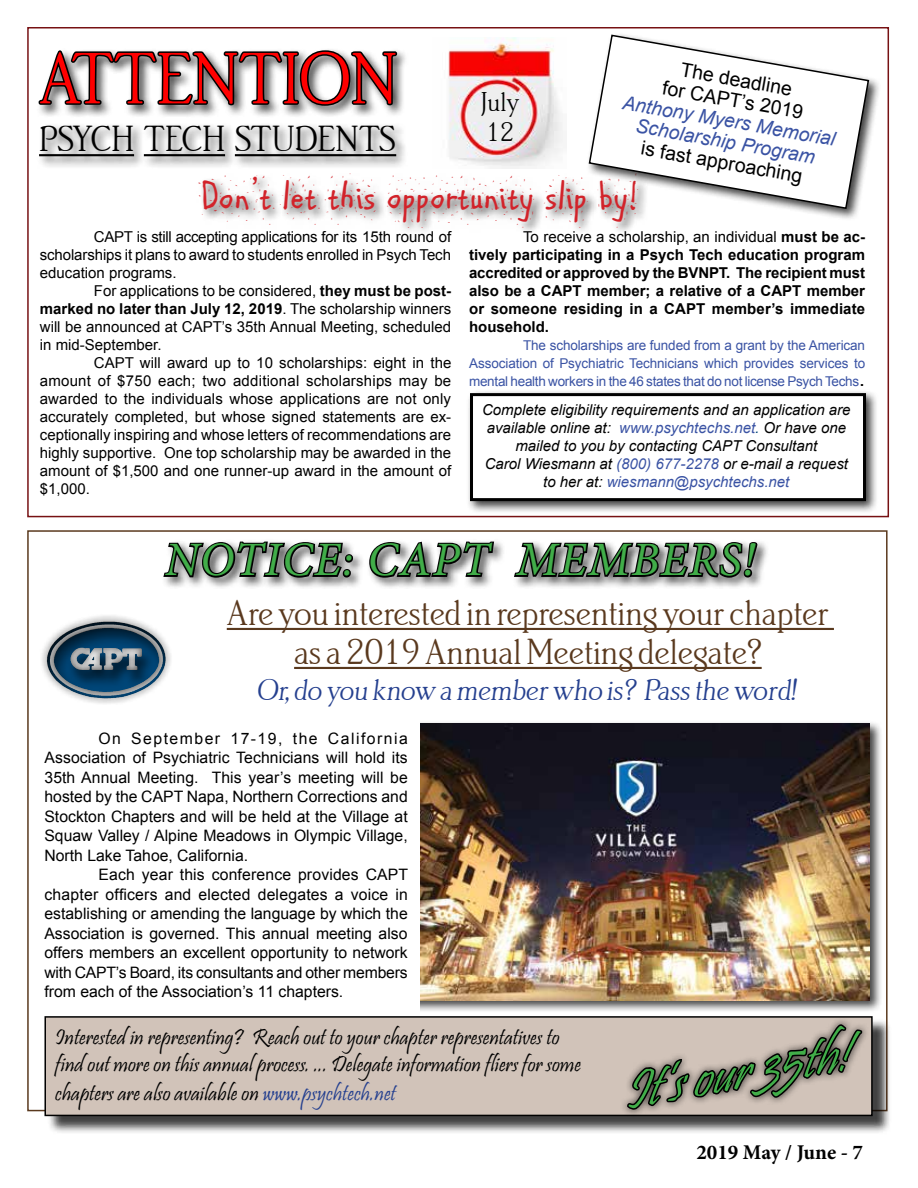
<style>
.page{position:relative;width:918px;height:1188px;background:#fff}
.page>*{position:absolute;margin:0;border:0;box-sizing:border-box;transform-origin:0 0}
.t1{font:72px "Bethany";color:#f00}
.t2{font:italic 54px "Pristina";color:#41ad49}
.t3{font:italic 48px "Minion Pro";letter-spacing:.03em;color:#41ad49}
.t4{font:42px "ARCARTER";letter-spacing:.01em;color:#d2232a;scale:1.04 1}
.t5{font:36px/39px "Bethany";color:#5a391e;text-align:center}
.t6{font:36px "Bethany";color:#000}
.t7{font:30px "Bethany";color:#25408f}
.t8{font:27px/30px "Bethany";color:#000}
.t9{font:22.5px/27.9px "Pristina";color:#000}
.t10{font:700 21px "Minion Pro";color:#000}
.t11{font:19.5px/21px "Arial";color:#000;text-align:center}
.t12{font:italic 19.5px/21px "Arial";color:#3a53a4;text-align:center}
.t13{font:15.75px/19.5px "Arial";color:#000;text-align:justify}
.t14{font:15px/18px "Arial";color:#000;text-align:justify}
.t15{font:700 15px/18px "Arial";letter-spacing:.01em;color:#000;text-align:justify}
.t16{font:italic 15px/18px "Arial";color:#000;text-align:center}
.t17{font:13.5px/18px "Arial";letter-spacing:-.02em;color:#3a53a4;text-align:justify}
.s1{font-weight:700}
.s2{font-weight:400}
.s3{font-size:21px;color:#000}
.s4{color:#3a53a4}
.s5{color:#004678}
.s6{color:#25408f}
</style>
<div class="page">
<div style="left:161px;top:538px;width:609px;height:52px;background:#000;opacity:.75"></div>
<svg style="left:161px;top:539px;width:194px;height:40px"></svg>
<svg style="left:368px;top:539px;width:128px;height:40px"></svg>
<svg style="left:512px;top:540px;width:247px;height:39px;background:#656565"></svg>
<hr style="left:227px;top:628px;width:607px;height:2px;background:#5a391e">
<hr style="left:294px;top:667px;width:468px;height:2px;background:#5a391e">
<div style="left:47px;top:1018px;width:844px;height:117px;background:#000;opacity:.75"></div>
<div style="left:45px;top:1017px;width:827px;height:98px;background:#d1c3b9"></div>
<div style="left:44px;top:1016px;width:829px;height:100px;border:2px solid #000"></div>
<div style="left:620px;top:1017px;width:250px;height:101px;background:#d1c3b9"></div>
<svg style="left:626px;top:1022px;width:238px;height:113px"></svg>
<img style="left:448px;top:37px;width:115px;height:132px">
<div style="left:36px;top:48px;width:373px;height:71px;background:#000;opacity:.75"></div>
<svg style="left:37px;top:49px;width:362px;height:58px"></svg>
<div style="left:36px;top:123px;width:373px;height:46px;background:#000;opacity:.75"></div>
<hr style="left:39px;top:154px;width:95px;height:2px;background:#000">
<hr style="left:144px;top:154px;width:81px;height:2px;background:#000">
<hr style="left:235px;top:154px;width:161px;height:2px;background:#000">
<div style="left:197px;top:171px;width:452px;height:69px;background:#000;opacity:.75"></div>
<div style="left:467px;top:390px;width:412px;height:124px;background:#000;opacity:.75"></div>
<div style="left:472px;top:395px;width:393px;height:105px;background:#fff"></div>
<div style="left:470px;top:393px;width:396px;height:108px;border:3px solid #000"></div>
<div style="left:586px;top:32px;width:296px;height:189px;background:#000;opacity:.75"></div>
<svg style="left:588px;top:34px;width:282px;height:176px"></svg>
<div style="left:420px;top:720px;width:462px;height:293px;background:#000;opacity:.75"></div>
<img style="left:420px;top:724px;width:450px;height:276px">
<div style="left:43px;top:614px;width:126px;height:90px;background:#000;opacity:.75"></div>
<h1 class="t1" style="left:39px;top:39px;width:360px">ATTENTION</h1>
<h3 class="t6" style="left:39px;top:119px;width:359px">PSYCH TECH STUDENTS</h3>
<h3 class="t4" style="left:201px;top:170px;width:423px">DON’T LET THIS OPPORTUNITY SLIP BY!</h3>
<p class="t14" style="left:40px;top:228px;width:413px;text-indent:54px">CAPT is still accepting applications for its 15th round of scholarships it plans to award to students enrolled in Psych Tech education programs.</p>
<p class="t14" style="left:40px;top:282px;width:413px;text-indent:54px">For applications to be considered, <span class="s1">they must be post&shy;marked no later than July 12, 2019</span>. The scholarship winners will be announced at CAPT’s 35th Annual Meeting, scheduled in mid-September.</p>
<p class="t14" style="left:40px;top:354px;width:413px;text-indent:54px">CAPT will award up to 10 scholarships: eight in the amount of $750 each; two additional scholarships may be awarded to the individuals whose applications are not only accurately completed, but whose signed statements are ex&shy;ceptionally inspiring and whose letters of recommendations are highly supportive. One top scholarship may be awarded in the amount of $1,500 and one runner-up award in the amount of $1,000.</p>
<h3 class="t11" style="left:668px;top:57px;width:144px;rotate:10deg">The deadline<br>for CAPT’s 2019</h3>
<h3 class="t8" style="left:481px;top:88px;width:40px">July<br>12</h3>
<h3 class="t12" style="left:625px;top:92px;width:217px;rotate:10deg">Anthony Myers Memorial<br>Scholarship Program</h3>
<h3 class="t11" style="left:643px;top:138px;width:165px;rotate:10deg">is fast approaching</h3>
<p class="t15" style="left:469px;top:229px;width:398px;text-indent:54px"><span class="s2">To receive a scholarship, an individual</span> must be ac&shy;tively participating in a Psych Tech education program accredited or approved by the BVNPT. The recipient must also be a CAPT member; a relative of a CAPT member or someone residing in a CAPT member’s immediate household.</p>
<p class="t17" style="left:469px;top:337px;width:398px;text-indent:54px">The scholarships are funded from a grant by the American Association of Psychiatric Technicians which provides services to mental health workers in the 46 states that do not license Psych Techs<span class="s3">.</span></p>
<p class="t16" style="left:482px;top:400px;width:370px">Complete eligibility requirements and an application are available online at: <span class="s4">www.psychtechs.net</span><span class="s5">.</span> Or have one mailed to you by contacting CAPT Consultant<br>Carol Wiesmann at <span class="s4">(800) 677-2278</span> or e-mail a request to her at: <span class="s4">wiesmann@psychtechs.net</span></p>
<h3 class="t3" style="left:165px;top:527px;width:592px">NOTICE: CAPT MEMBERS!</h3>
<h3 class="t5" style="left:227px;top:595px;width:604px">Are you interested in representing your chapter as a 2019 Annual Meeting delegate?</h3>
<h3 class="t7" style="left:256px;top:673px;width:545px">Or,do you know a member who is? Pass the word!</h3>
<p class="t13" style="left:44px;top:729px;width:365px;text-indent:54px">On September 17-19, the California Association of Psychiatric Technicians will hold its 35th Annual Meeting. This year’s meeting will be hosted by the CAPT Napa, Northern Corrections and Stockton Chapters and will be held at the Village at Squaw Valley / Alpine Meadows in Olympic Village, North Lake Tahoe, California.</p>
<p class="t13" style="left:44px;top:865px;width:365px;text-indent:54px">Each year this conference provides CAPT chapter officers and elected delegates a voice in establishing or amending the language by which the Association is governed. This annual meeting also offers members an excellent opportunity to network with CAPT’s Board, its consultants and other members from each of the Association’s 11 chapters.</p>
<h3 class="t9" style="left:55px;top:1026px;width:527px">Interested in representing? Reach out to your chapter representatives to find out more on this annual process. ... Delegate information fliers for some chapters are also available on <span class="s6">www.psychtech.net</span></h3>
<h2 class="t2" style="left:617px;top:1062px;width:229px;rotate:-10deg">It’s our 35th!</h2>
<h3 class="t10" style="left:696px;top:1138px;width:168px">2019 May / June - 7</h3>
</div>
